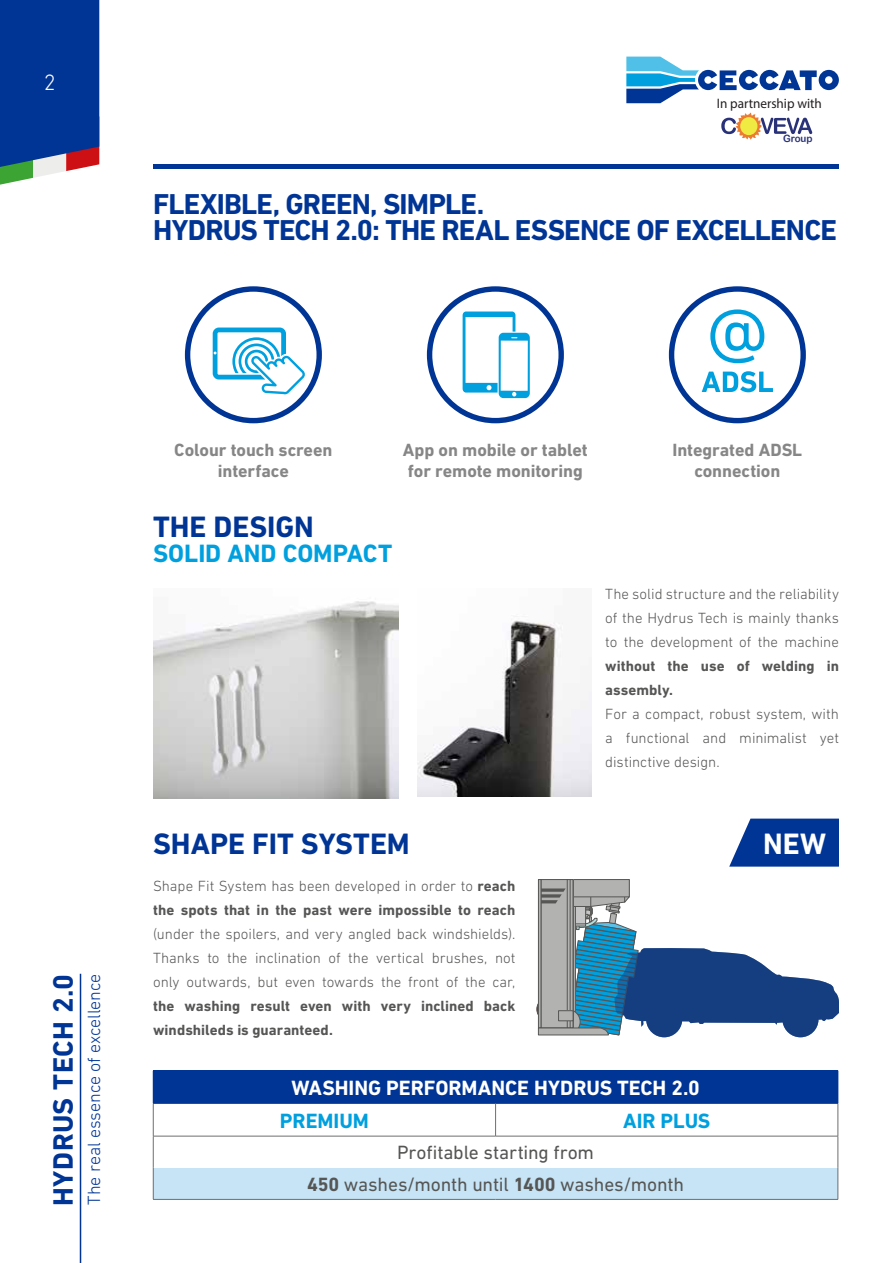
<style>
.page{position:relative;width:893px;height:1263px;background:#fff}
.page>*{position:absolute;margin:0;border:0;box-sizing:border-box;transform-origin:0 0}
.t1{font:700 30px "DIN Next LT Pro";color:#003595}
.t2{font:700 30px "DIN Next LT Pro";color:#fff}
.t3{font:700 29.25px/25.5px "DIN Next LT Pro";letter-spacing:-.025em;color:#003595}
.t4{font:700 28.5px "DIN Next LT Pro";letter-spacing:.02em;color:#003595}
.t5{font:700 25.5px "DIN Next LT Pro";color:#00a0df}
.t6{font:300 22.5px "DIN Next LT Pro";color:#fff}
.t7{font:700 21px "DIN Next LT Pro";color:#fff}
.t8{font:700 21px "DIN Next LT Pro";color:#00a0df}
.t9{font:19.5px/31.7px "DIN Next LT Pro";letter-spacing:-.005em;color:#565655;text-align:center}
.t10{font:700 18px/21px "DIN Next LT Pro";letter-spacing:-.005em;color:#878686;text-align:center}
.t11{font:300 18px "DIN Next LT Pro";letter-spacing:-.005em;color:#003595}
.t12{font:300 15px/24px "DIN Next LT Pro";color:#565655;text-align:justify}
.t13{font:700 15px/24px "DIN Next LT Pro";letter-spacing:.005em;color:#565655}
.t14{font:13.65px "Myriad Pro";color:#231f20;scale:.96 1}
.t15{font:10.05px "Arial Rounded MT Bold";color:#293278;scale:.96 1}
.s1{font-weight:300}
.s2{font-weight:700}
</style>
<div class="page">
<svg style="left:0;top:0;width:99px;height:185px;background:#1e4896"></svg>
<hr style="left:80px;top:974px;width:1px;height:289px;background:#003595">
<svg style="left:626px;top:57px;width:213px;height:47px"></svg>
<hr style="left:153px;top:165px;width:686px;height:4px;background:#003595">
<div style="left:153px;top:1070px;width:685px;height:33px;background:#003595"></div>
<div style="left:153px;top:1168px;width:685px;height:31px;background:#c6e4f5"></div>
<hr style="left:153px;top:1136px;width:343px;height:1px;background:#6f6f6e">
<hr style="left:496px;top:1136px;width:342px;height:1px;background:#6f6f6e">
<hr style="left:495px;top:1103px;width:1px;height:33px;background:#6f6f6e">
<hr style="left:153px;top:1103px;width:1px;height:33px;background:#6f6f6e">
<hr style="left:838px;top:1103px;width:1px;height:33px;background:#6f6f6e">
<hr style="left:153px;top:1136px;width:1px;height:32px;background:#6f6f6e">
<hr style="left:838px;top:1136px;width:1px;height:32px;background:#6f6f6e">
<hr style="left:153px;top:1168px;width:1px;height:31px;background:#6f6f6e">
<hr style="left:838px;top:1168px;width:1px;height:31px;background:#6f6f6e">
<hr style="left:153px;top:1199px;width:343px;height:1px;background:#6f6f6e">
<hr style="left:496px;top:1199px;width:342px;height:1px;background:#6f6f6e">
<hr style="left:838px;top:1071px;width:1px;height:32px;background:#003595">
<hr style="left:153px;top:1103px;width:343px;height:1px;background:#003595">
<hr style="left:496px;top:1103px;width:342px;height:1px;background:#003595">
<svg style="left:729px;top:819px;width:110px;height:48px;background:#1a4aa0"></svg>
<svg style="left:710px;top:309px;width:54px;height:54px"></svg>
<svg style="left:702px;top:371px;width:71px;height:21px"></svg>
<div style="left:185px;top:286px;width:137px;height:137px;border:5px solid #003595;border-radius:50%"></div>
<svg style="left:213px;top:327px;width:92px;height:67px"></svg>
<div style="left:427px;top:286px;width:137px;height:137px;border:5px solid #003595;border-radius:50%"></div>
<svg style="left:463px;top:311px;width:67px;height:87px"></svg>
<div style="left:669px;top:286px;width:137px;height:137px;border:5px solid #003595;border-radius:50%"></div>
<svg style="left:537px;top:879px;width:302px;height:158px"></svg>
<img style="left:153px;top:601px;width:246px;height:197px">
<img style="left:418px;top:616px;width:173px;height:181px">
<div style="left:702px;top:94px;width:138px;height:65px;background:#fff"></div>
<svg style="left:721px;top:113px;width:91px;height:27px"></svg>
<div style="left:740px;top:117px;width:17px;height:18px;background:#f0eb43;border-radius:50%"></div>
<h3 class="t6" style="left:44px;top:69px;width:13px">2</h3>
<p class="t14" style="left:717px;top:95px;width:111px">In partnership with</p>
<p class="t15" style="left:783px;top:133px;width:32px">Group</p>
<h2 class="t3" style="left:153px;top:191px;width:685px">FLEXIBLE, GREEN, SIMPLE.<br>HYDRUS TECH 2.0: THE REAL ESSENCE OF EXCELLENCE</h2>
<h3 class="t4" style="left:47px;top:1206px;width:234px;rotate:-90deg">HYDRUS TECH 2.0</h3>
<p class="t11" style="left:84px;top:1205px;width:233px;rotate:-90deg">The real essence of excellence</p>
<p class="t10" style="left:174px;top:439px;width:160px">Colour touch screen interface</p>
<p class="t10" style="left:403px;top:439px;width:187px;text-align:left">App on mobile or tablet for remote monitoring</p>
<p class="t10" style="left:672px;top:439px;width:131px">Integrated ADSL connection</p>
<h1 class="t1" style="left:153px;top:509px;width:162px">THE DESIGN</h1>
<h3 class="t5" style="left:153px;top:538px;width:241px">SOLID AND COMPACT</h3>
<h1 class="t1" style="left:153px;top:826px;width:258px">SHAPE FIT SYSTEM</h1>
<p class="t13" style="left:153px;top:873px;width:364px"><span class="s1">Shape Fit System has been developed in order to</span> reach the spots that in the past were impossible to reach</p>
<p class="t12" style="left:153px;top:921px;width:364px">(under the spoilers, and very angled back windshields).<br>Thanks to the inclination of the vertical brushes, not only outwards, but even towards the front of the car,</p>
<p class="t13" style="left:153px;top:993px;width:364px">the washing result even with very inclined back windshileds is guaranteed.</p>
<p class="t12" style="left:605px;top:582px;width:235px">The solid structure and the reliability of the Hydrus Tech is mainly thanks to the development of the machine</p>
<p class="t13" style="left:605px;top:654px;width:235px">without the use of welding in assembly.</p>
<p class="t12" style="left:605px;top:702px;width:235px">For a compact, robust system, with a functional and minimalist yet distinctive design.</p>
<h1 class="t2" style="left:763px;top:826px;width:64px">NEW</h1>
<h3 class="t7" style="left:291px;top:1075px;width:410px">WASHING PERFORMANCE HYDRUS TECH 2.0</h3>
<h3 class="t8" style="left:280px;top:1108px;width:90px">PREMIUM</h3>
<h3 class="t8" style="left:623px;top:1108px;width:89px">AIR PLUS</h3>
<h3 class="t9" style="left:307px;top:1136px;width:378px">Profitable starting from<br><span class="s2">450</span> washes/month until <span class="s2">1400</span> washes/month</h3>
</div>
